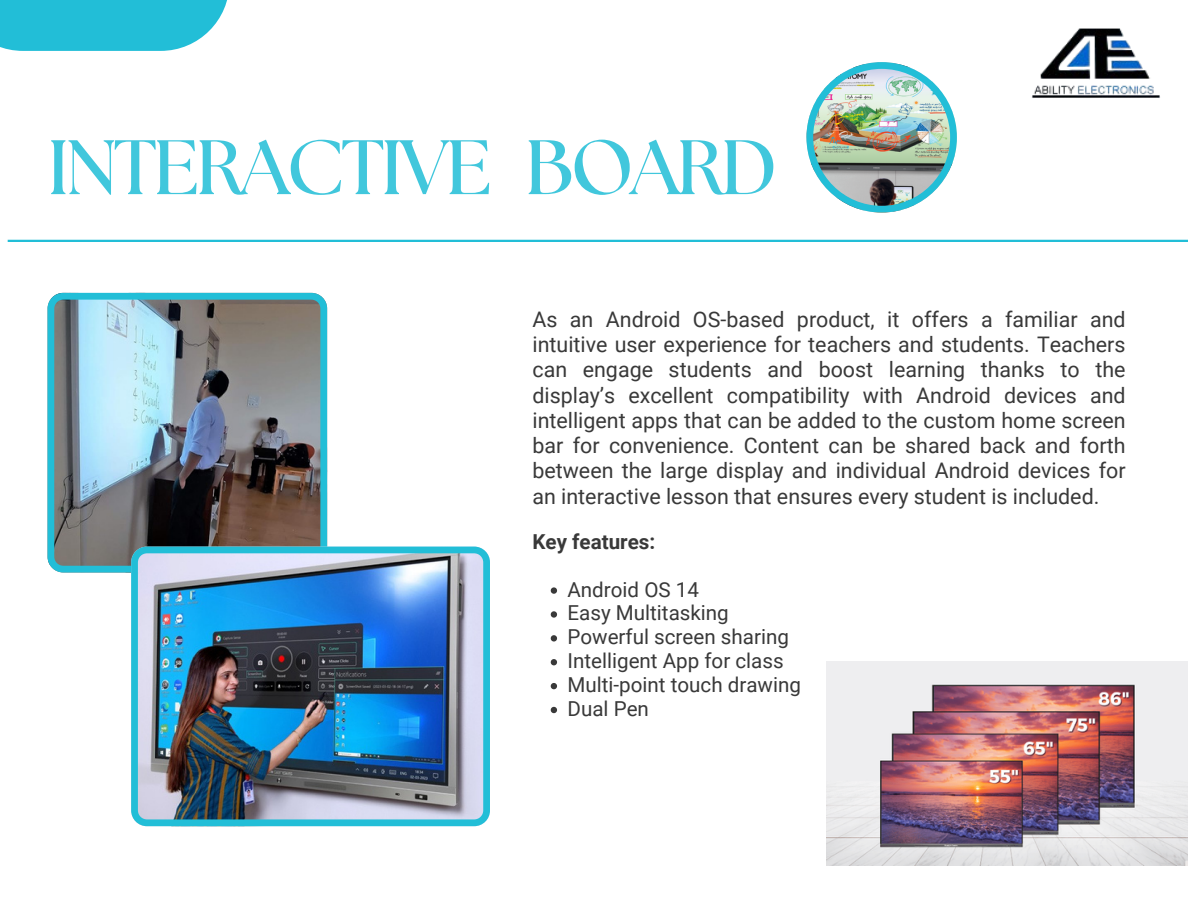
<style>
.page{position:relative;width:1188px;height:918px;background:#fff}
.page>*{position:absolute;margin:0;border:0;box-sizing:border-box;transform-origin:0 0}
.t1{font:700 76.95px "The Seasons";letter-spacing:-.04em;color:#22bed7}
.t2{font:21.45px/25.3px "Roboto";color:#393939;text-align:justify}
.t3{font:20.55px "Roboto";color:#393939}
.t4{font:700 20.55px "Roboto";color:#393939}
</style>
<div class="page">
<hr style="left:8px;top:240px;width:1180px;height:2px;background:#22bed7">
<img style="left:806px;top:62px;width:151px;height:151px">
<img style="left:48px;top:293px;width:279px;height:279px">
<img style="left:826px;top:662px;width:362px;height:204px">
<img style="left:131px;top:547px;width:359px;height:279px">
<div style="left:0;top:0;width:229px;height:51px;background:#22bed7"></div>
<svg style="left:551px;top:587px;width:6px;height:7px"></svg>
<svg style="left:551px;top:611px;width:6px;height:7px"></svg>
<svg style="left:551px;top:635px;width:6px;height:7px"></svg>
<svg style="left:551px;top:659px;width:6px;height:6px"></svg>
<svg style="left:551px;top:683px;width:6px;height:6px"></svg>
<svg style="left:551px;top:707px;width:6px;height:6px"></svg>
<img style="left:1032px;top:28px;width:128px;height:70px">
<h1 class="t1" style="left:48px;top:133px;width:731px">INTERACTIVE BOARD</h1>
<p class="t2" style="left:532px;top:307px;width:595px">As an Android OS-based product, it offers a familiar and intuitive user experience for teachers and students. Teachers can engage students and boost learning thanks to the display’s excellent compatibility with Android devices and intelligent apps that can be added to the custom home screen bar for convenience. Content can be shared back and forth between the large display and individual Android devices for an interactive lesson that ensures every student is included.</p>
<p class="t4" style="left:532px;top:530px;width:124px">Key features:</p>
<h2 class="t3" style="left:568px;top:578px;width:133px">Android OS 14</h2>
<p class="t3" style="left:568px;top:601px;width:163px">Easy Multitasking</p>
<p class="t3" style="left:568px;top:625px;width:223px">Powerful screen sharing</p>
<p class="t3" style="left:568px;top:649px;width:218px">Intelligent App for class</p>
<p class="t3" style="left:568px;top:673px;width:235px">Multi-point touch drawing</p>
<p class="t3" style="left:568px;top:697px;width:83px">Dual Pen</p>
</div>
